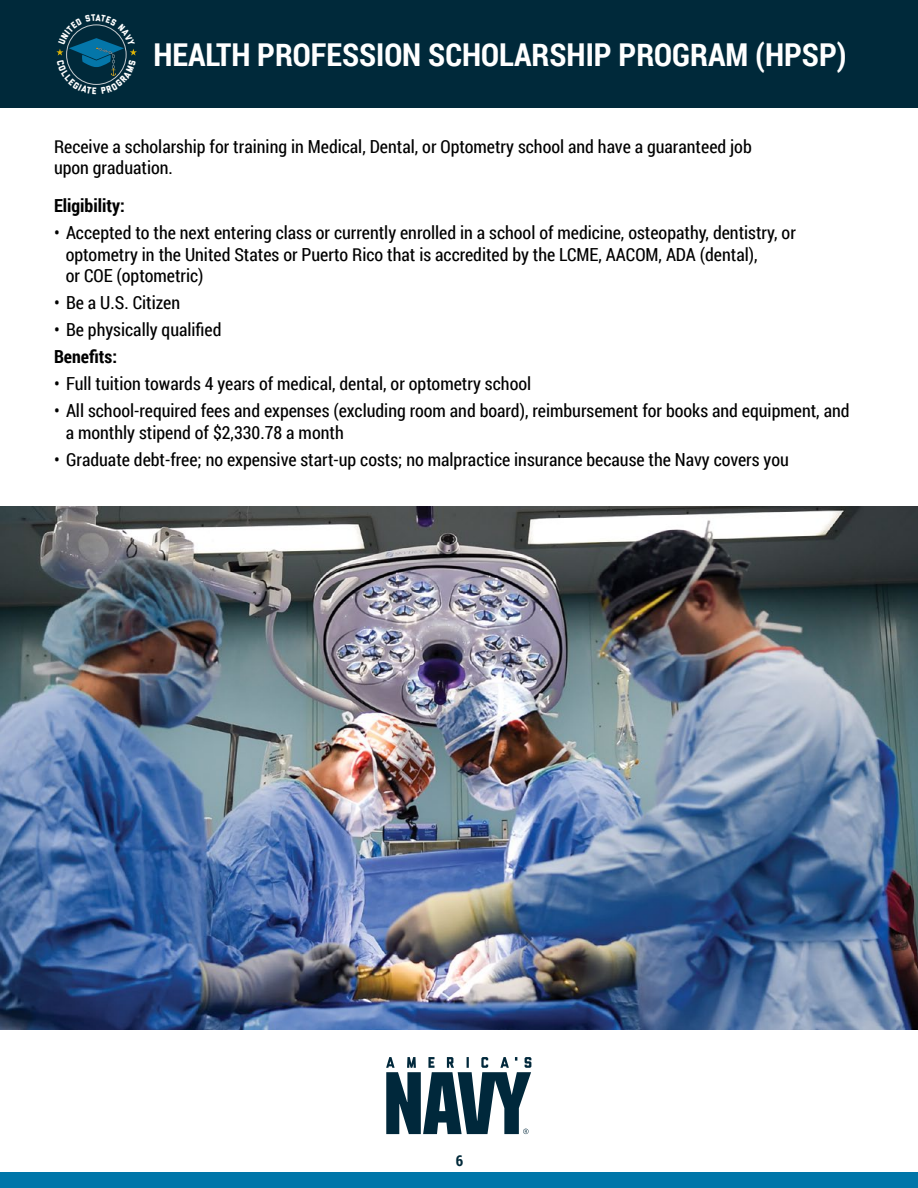
<style>
.page{position:relative;width:918px;height:1188px;background:#fff}
.page>*{position:absolute;margin:0;border:0;box-sizing:border-box;transform-origin:0 0}
.t1{font:700 31.5px "Roboto Condensed";color:#fff}
.t2{font:18px/21.6px "Roboto Condensed";color:#000}
.t3{font:700 18px "Roboto Condensed";color:#000}
.t4{font:700 15px "Roboto Condensed";color:#022a3a}
</style>
<div class="page">
<div style="left:0;top:1173px;width:918px;height:15px;background:#0076a9"></div>
<div style="left:0;top:0;width:918px;height:108px;background:#00293a"></div>
<img style="left:0;top:506px;width:918px;height:524px">
<svg style="left:386px;top:1057px;width:145px;height:77px"></svg>
<svg style="left:56px;top:24px;width:81px;height:61px"></svg>
<h1 class="t1" style="left:154px;top:33px;width:695px">HEALTH PROFESSION SCHOLARSHIP PROGRAM (HPSP)</h1>
<p class="t2" style="left:54px;top:135px;width:699px">Receive a scholarship for training in Medical, Dental, or Optometry school and have a guaranteed job upon graduation.</p>
<p class="t3" style="left:54px;top:193px;width:72px">Eligibility:</p>
<p class="t2" style="left:66px;top:221px;width:732px;text-indent:-12px">• Accepted to the next entering class or currently enrolled in a school of medicine, osteopathy, dentistry, or optometry in the United States or Puerto Rico that is accredited by the LCME, AACOM, ADA (dental),<br>or COE (optometric)</p>
<p class="t2" style="left:54px;top:292px;width:128px">• Be a U.S. Citizen</p>
<p class="t2" style="left:54px;top:319px;width:169px">• Be physically qualified</p>
<p class="t3" style="left:54px;top:344px;width:65px">Benefits:</p>
<p class="t2" style="left:54px;top:373px;width:479px">• Full tuition towards 4 years of medical, dental, or optometry school</p>
<p class="t2" style="left:66px;top:400px;width:785px;text-indent:-12px">• All school-required fees and expenses (excluding room and board), reimbursement for books and equipment, and a monthly stipend of $2,330.78 a month</p>
<p class="t2" style="left:54px;top:448px;width:736px">• Graduate debt-free; no expensive start-up costs; no malpractice insurance because the Navy covers you</p>
<p class="t4" style="left:456px;top:1150px;width:9px">6</p>
</div>
